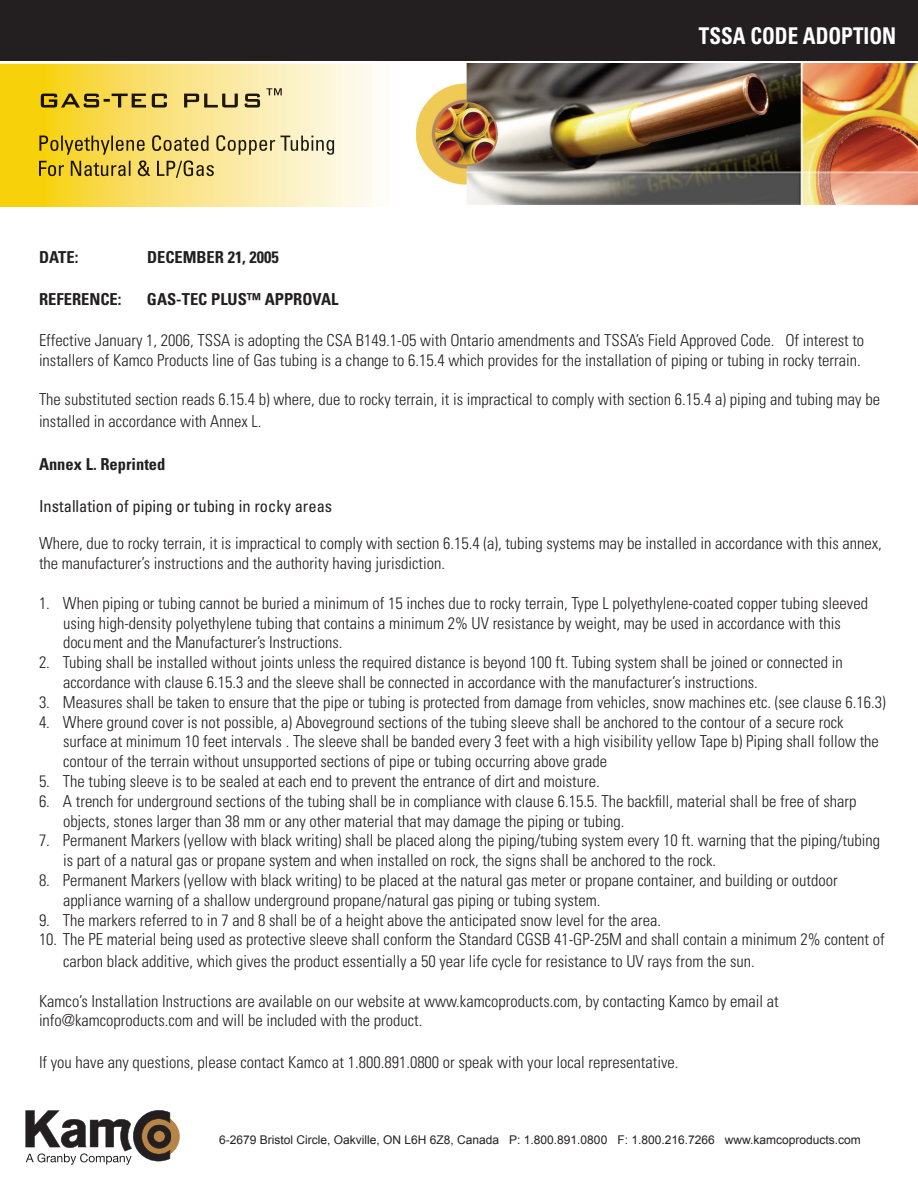
<style>
.page{position:relative;width:918px;height:1188px;background:#fff}
.page>*{position:absolute;margin:0;border:0;box-sizing:border-box;transform-origin:0 0}
.t1{font:700 condensed 23.1px "Univers";color:#fff;scale:.91 1}
.t2{font:300 condensed 16.5px/19.8px "Univers";color:#231f20}
.t3{font:700 condensed 16.5px "Univers";color:#231f20}
.t4{font:condensed 16.5px "Univers";color:#231f20}
.t5{font:12px "Arial";color:#231f20}
</style>
<div class="page">
<div style="left:0;top:0;width:918px;height:61px;background:#231f20"></div>
<svg style="left:0;top:64px;width:377px;height:143px;background:#fae585"></svg>
<img style="left:416px;top:64px;width:501px;height:141px">
<img style="left:41px;top:88px;width:241px;height:20px">
<img style="left:39px;top:135px;width:295px;height:20px">
<img style="left:39px;top:160px;width:176px;height:18px">
<svg style="left:26px;top:1110px;width:153px;height:55px"></svg>
<h1 class="t1" style="left:699px;top:22px;width:218px">TSSA CODE ADOPTION</h1>
<p class="t3" style="left:39px;top:247px;width:41px">DATE:</p>
<p class="t3" style="left:147px;top:247px;width:133px">DECEMBER 21, 2005</p>
<p class="t3" style="left:39px;top:289px;width:84px">REFERENCE:</p>
<p class="t3" style="left:147px;top:289px;width:193px">GAS-TEC PLUS™ APPROVAL</p>
<p class="t2" style="left:39px;top:330px;width:827px">Effective January 1, 2006, TSSA is adopting the CSA B149.1-05 with Ontario amendments and TSSA’s Field Approved Code. Of interest to installers of Kamco Products line of Gas tubing is a change to 6.15.4 which provides for the installation of piping or tubing in rocky terrain.</p>
<p class="t2" style="left:39px;top:389px;width:843px;line-height:21.6px">The substituted section reads 6.15.4 b) where, due to rocky terrain, it is impractical to comply with section 6.15.4 a) piping and tubing may be installed in accordance with Annex L.</p>
<p class="t3" style="left:39px;top:454px;width:128px">Annex L. Reprinted</p>
<p class="t4" style="left:39px;top:495px;width:295px">Installation of piping or tubing in rocky areas</p>
<p class="t2" style="left:39px;top:534px;width:844px">Where, due to rocky terrain, it is impractical to comply with section 6.15.4 (a), tubing systems may be installed in accordance with this annex, the manufacturer’s instructions and the authority having jurisdiction.</p>
<p class="t2" style="left:63px;top:593px;width:807px;text-indent:-24px">1. When piping or tubing cannot be buried a minimum of 15 inches due to rocky terrain, Type L polyethylene-coated copper tubing sleeved using high-density polyethylene tubing that contains a minimum 2% UV resistance by weight, may be used in accordance with this docu ment and the Manufacturer’s Instructions.</p>
<p class="t2" style="left:63px;top:652px;width:781px;text-indent:-24px">2. Tubing shall be installed without joints unless the required distance is beyond 100 ft. Tubing system shall be joined or connected in accordance with clause 6.15.3 and the sleeve shall be connected in accordance with the manufacturer’s instructions.</p>
<p class="t2" style="left:39px;top:692px;width:848px">3. Measures shall be taken to ensure that the pipe or tubing is protected from damage from vehicles, snow machines etc. (see clause 6.16.3)</p>
<p class="t2" style="left:63px;top:712px;width:817px;text-indent:-24px">4. Where ground cover is not possible, a) Aboveground sections of the tubing sleeve shall be anchored to the contour of a secure rock surface at minimum 10 feet intervals . The sleeve shall be banded every 3 feet with a high visibility yellow Tape b) Piping shall follow the contour of the terrain without unsupported sections of pipe or tubing occurring above grade</p>
<p class="t2" style="left:39px;top:771px;width:562px">5. The tubing sleeve is to be sealed at each end to prevent the entrance of dirt and moisture.</p>
<p class="t2" style="left:63px;top:791px;width:795px;text-indent:-24px">6. A trench for underground sections of the tubing shall be in compliance with clause 6.15.5. The backfill, material shall be free of sharp objects, stones larger than 38 mm or any other material that may damage the piping or tubing.</p>
<p class="t2" style="left:63px;top:831px;width:819px;text-indent:-24px">7. Permanent Markers (yellow with black writing) shall be placed along the piping/tubing system every 10 ft. warning that the piping/tubing is part of a natural gas or propane system and when installed on rock, the signs shall be anchored to the rock.</p>
<p class="t2" style="left:63px;top:870px;width:776px;text-indent:-24px">8. Permanent Markers (yellow with black writing) to be placed at the natural gas meter or propane container, and building or outdoor appli ance warning of a shallow underground propane/natural gas piping or tubing system.</p>
<p class="t2" style="left:39px;top:910px;width:624px">9. The markers referred to in 7 and 8 shall be of a height above the anticipated snow level for the area.</p>
<p class="t2" style="left:63px;top:929px;width:823px;line-height:21.6px;text-indent:-24px">10. The PE material being used as protective sleeve shall conform the Standard CGSB 41-GP-25M and shall contain a minimum 2% content of carbon black additive, which gives the product essentially a 50 year life cycle for resistance to UV rays from the sun.</p>
<p class="t2" style="left:39px;top:991px;width:741px">Kamco’s Installation Instructions are available on our website at www.kamcoproducts.com, by contacting Kamco by email at info@kamcoproducts.com and will be included with the product.</p>
<p class="t2" style="left:39px;top:1052px;width:641px">If you have any questions, please contact Kamco at 1.800.891.0800 or speak with your local representative.</p>
<p class="t5" style="left:219px;top:1132px;width:643px">6-2679 Bristol Circle, Oakville, ON L6H 6Z8, Canada P: 1.800.891.0800 F: 1.800.216.7266 www.kamcoproducts.com</p>
</div>
